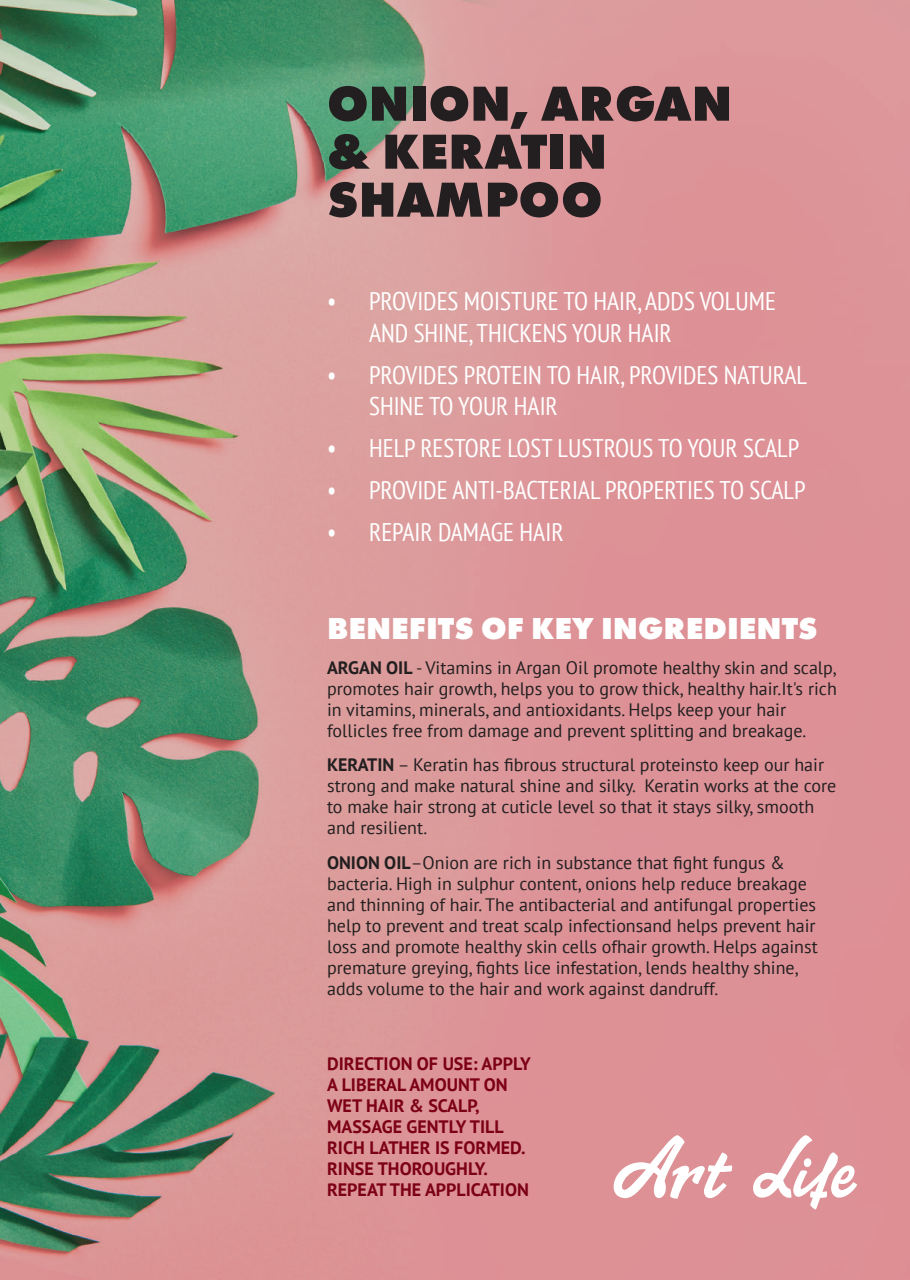
<style>
.page{position:relative;width:910px;height:1280px;background:#fff}
.page>*{position:absolute;margin:0;border:0;box-sizing:border-box;transform-origin:0 0}
.t1{font:800 51px/48px "Futura PT";color:#231f20}
.t2{font:800 31.5px "Futura PT";color:#fff}
.t3{font:condensed 25.5px/31.5px "PT Sans";color:#fff}
.t4{font:18px/21px "PT Sans";color:#231f20}
.t5{font:700 18px/21px "PT Sans";color:#7c0015}
.s1{font-weight:700}
</style>
<div class="page">
<img style="left:0;top:0;width:910px;height:1280px">
<svg style="left:604px;top:1135px;width:253px;height:74px"></svg>
<h1 class="t1" style="left:327px;top:79px;width:407px">ONION, ARGAN &amp; KERATIN<br>SHAMPOO</h1>
<h3 class="t3" style="left:369px;top:285px;width:408px;text-indent:-42px">• PROVIDES MOISTURE TO HAIR, ADDS VOLUME<br>AND SHINE, THICKENS YOUR HAIR</h3>
<h3 class="t3" style="left:369px;top:359px;width:440px;text-indent:-42px">• PROVIDES PROTEIN TO HAIR, PROVIDES NATURAL<br>SHINE TO YOUR HAIR</h3>
<h3 class="t3" style="left:327px;top:432px;width:474px">• HELP RESTORE LOST LUSTROUS TO YOUR SCALP</h3>
<h3 class="t3" style="left:327px;top:474px;width:480px">• PROVIDE ANTI-BACTERIAL PROPERTIES TO SCALP</h3>
<h3 class="t3" style="left:327px;top:516px;width:238px">• REPAIR DAMAGE HAIR</h3>
<h2 class="t2" style="left:327px;top:608px;width:492px">BENEFITS OF KEY INGREDIENTS</h2>
<p class="t4" style="left:327px;top:656px;width:511px"><span class="s1">ARGAN OIL</span> - Vitamins in Argan Oil promote healthy skin and scalp, promotes hair growth, helps you to grow thick, healthy hair.It's rich in vitamins, minerals, and antioxidants. Helps keep your hair follicles free from damage and prevent splitting and breakage.</p>
<p class="t4" style="left:327px;top:754px;width:511px"><span class="s1">KERATIN</span> – Keratin has fibrous structural proteinsto keep our hair strong and make natural shine and silky. Keratin works at the core to make hair strong at cuticle level so that it stays silky, smooth and resilient.</p>
<p class="t4" style="left:327px;top:851px;width:492px"><span class="s1">ONION OIL</span>–Onion are rich in substance that fight fungus &amp; bacteria. High in sulphur content, onions help reduce breakage and thinning of hair. The antibacterial and antifungal properties help to prevent and treat scalp infectionsand helps prevent hair loss and promote healthy skin cells ofhair growth. Helps against premature greying, fights lice infestation, lends healthy shine, adds volume to the hair and work against dandruff.</p>
<p class="t5" style="left:327px;top:1052px;width:205px">DIRECTION OF USE: APPLY<br>A LIBERAL AMOUNT ON<br>WET HAIR &amp; SCALP,<br>MASSAGE GENTLY TILL<br>RICH LATHER IS FORMED.<br>RINSE THOROUGHLY.<br>REPEAT THE APPLICATION</p>
</div>
